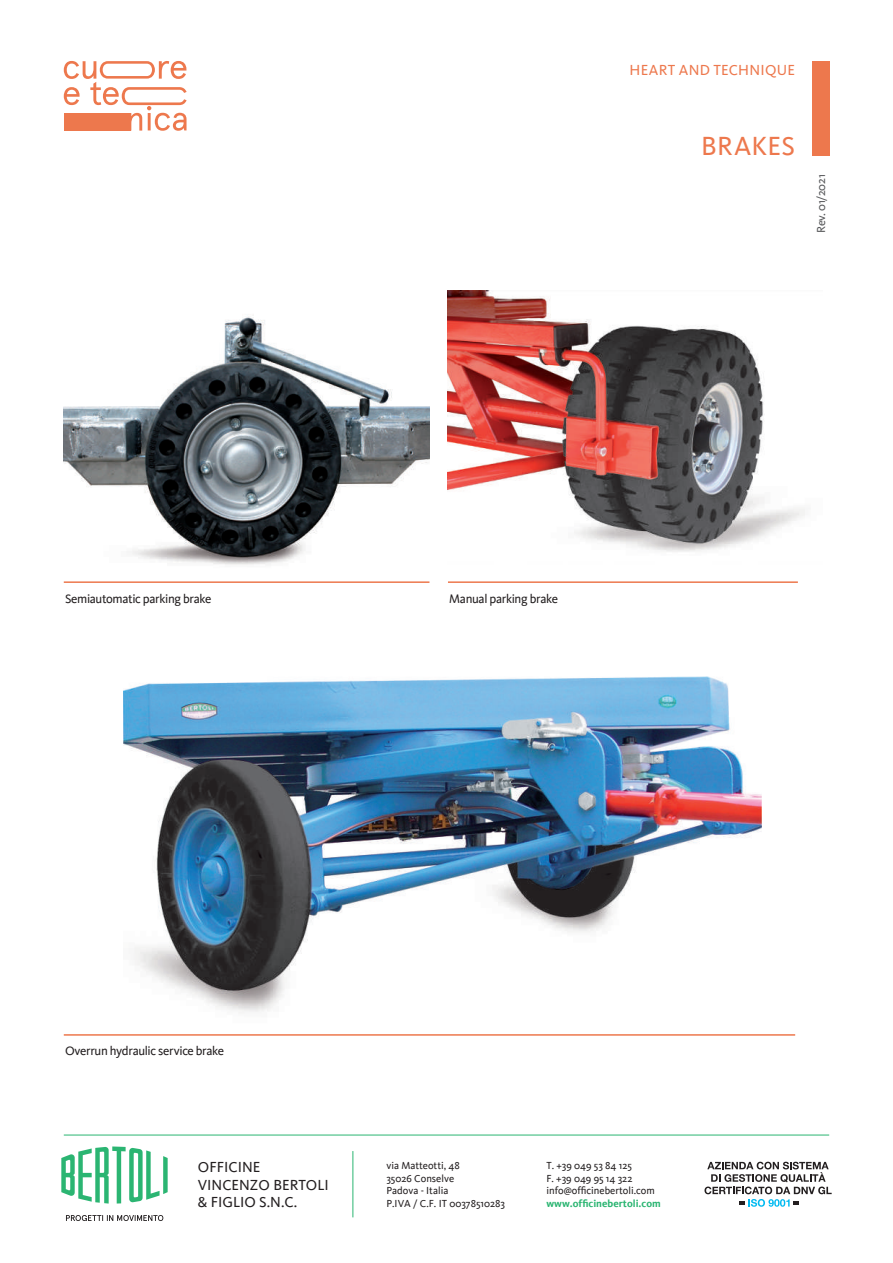
<style>
.page{position:relative;width:893px;height:1263px;background:#fff}
.page>*{position:absolute;margin:0;border:0;box-sizing:border-box;transform-origin:0 0}
.t1{font:27px "Kievit";letter-spacing:.01em;color:#ed784d}
.t2{font:15px/17.4px "Kievit";color:#231f20}
.t3{font:15px "Kievit";letter-spacing:.02em;color:#ed784d}
.t4{font:12.75px "Kievit";letter-spacing:-.025em;color:#231f20}
.t5{font:12px "Kievit";letter-spacing:-.02em;color:#57585a}
.t6{font:10.5px/12.6px "Kievit";color:#231f20}
.t7{font:700 10.5px "Kievit";color:#2bb572}
</style>
<div class="page">
<hr style="left:353px;top:1151px;width:1px;height:66px;background:#2bb572">
<hr style="left:64px;top:1135px;width:765px;height:1px;background:#2bb572">
<svg style="left:61px;top:1146px;width:107px;height:57px"></svg>
<svg style="left:66px;top:1215px;width:97px;height:6px"></svg>
<svg style="left:704px;top:1162px;width:128px;height:45px"></svg>
<div style="left:812px;top:61px;width:17px;height:95px;background:#ed784d"></div>
<svg style="left:64px;top:61px;width:123px;height:70px"></svg>
<img style="left:123px;top:676px;width:638px;height:337px">
<img style="left:64px;top:315px;width:365px;height:250px">
<img style="left:448px;top:291px;width:357px;height:261px">
<hr style="left:64px;top:1034px;width:731px;height:2px;background:#ed784d">
<hr style="left:64px;top:581px;width:365px;height:2px;background:#ed784d">
<hr style="left:448px;top:581px;width:350px;height:2px;background:#ed784d">
<h2 class="t3" style="left:630px;top:61px;width:167px">HEART AND TECHNIQUE</h2>
<h1 class="t1" style="left:701px;top:130px;width:95px">BRAKES</h1>
<p class="t5" style="left:814px;top:233px;width:60px;rotate:-90deg">Rev. 01/2021</p>
<p class="t4" style="left:65px;top:591px;width:148px">Semiautomatic parking brake</p>
<p class="t4" style="left:449px;top:591px;width:110px">Manual parking brake</p>
<p class="t4" style="left:65px;top:1044px;width:161px">Overrun hydraulic service brake</p>
<h2 class="t2" style="left:198px;top:1158px;width:133px">OFFICINE<br>VINCENZO BERTOLI &amp; FIGLIO S.N.C.</h2>
<p class="t6" style="left:386px;top:1159px;width:120px">via Matteotti, 48<br>35026 Conselve<br>Padova - Italia<br>P.IVA / C.F. IT 00378510283</p>
<p class="t6" style="left:546px;top:1159px;width:110px">T. +39 049 53 84 125<br>F. +39 049 95 14 322 info@officinebertoli.com</p>
<p class="t7" style="left:546px;top:1197px;width:116px">www.officinebertoli.com</p>
</div>
